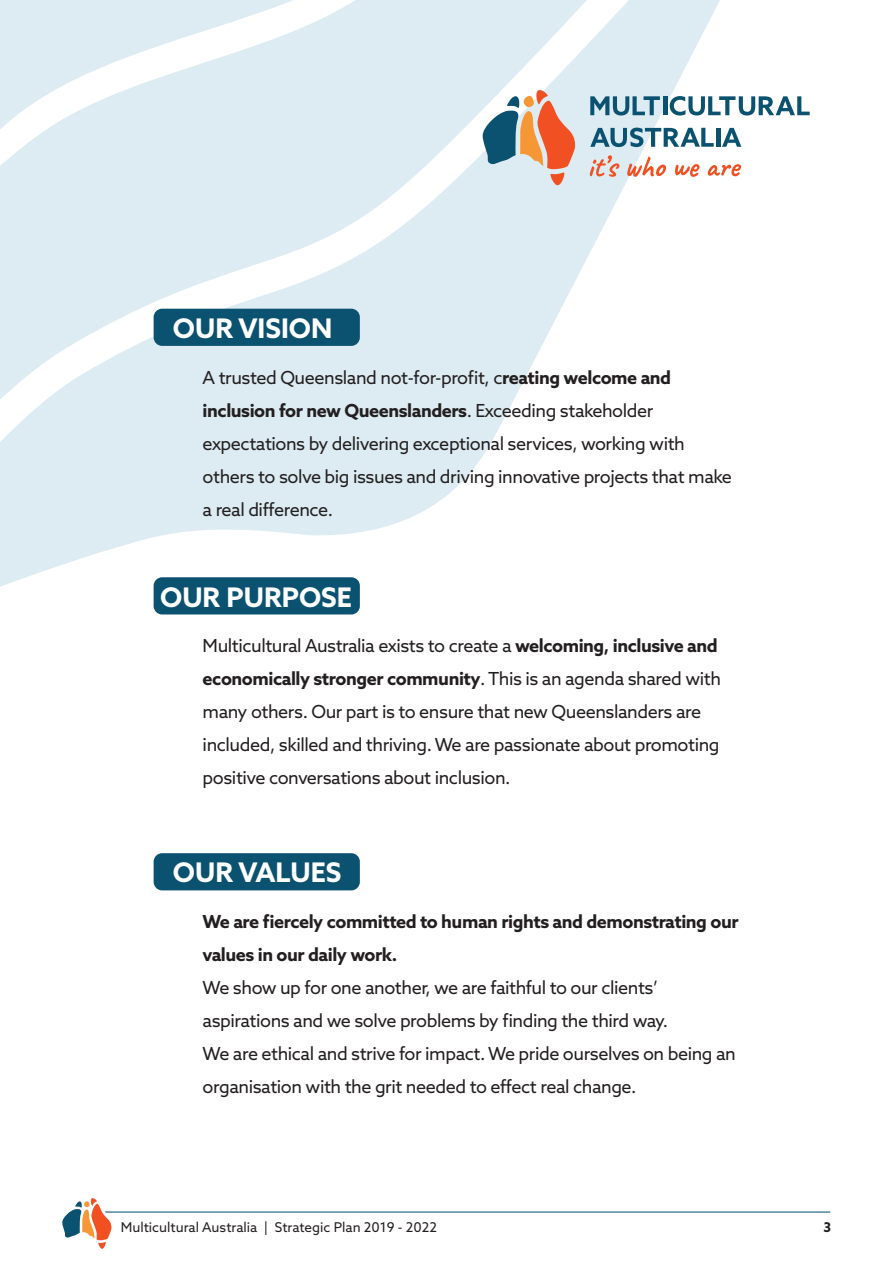
<style>
.page{position:relative;width:893px;height:1263px;background:#fff}
.page>*{position:absolute;margin:0;border:0;box-sizing:border-box;transform-origin:0 0}
.t1{font:700 27px "Azo Sans";color:#fff}
.t2{font:18px/33px "Azo Sans";letter-spacing:-.025em;color:#231f20}
.t3{font:700 18px/33px "Azo Sans";letter-spacing:-.025em;color:#231f20}
.t4{font:13.5px "Azo Sans";color:#231f20}
.t5{font:700 13.5px "Azo Sans";color:#231f20}
.s1{font-weight:700}
</style>
<div class="page">
<svg style="left:0;top:0;width:732px;height:606px;fill:#dcecf2"></svg>
<div style="left:154px;top:309px;width:206px;height:37px;background:#0b5270;border-radius:9px"></div>
<div style="left:154px;top:577px;width:206px;height:37px;background:#0b5270;border-radius:9px"></div>
<div style="left:154px;top:853px;width:206px;height:37px;background:#0b5270;border-radius:9px"></div>
<svg style="left:590px;top:155px;width:29px;height:22px"></svg>
<svg style="left:627px;top:157px;width:39px;height:20px"></svg>
<svg style="left:675px;top:164px;width:24px;height:13px"></svg>
<svg style="left:708px;top:164px;width:33px;height:12px"></svg>
<svg style="left:590px;top:96px;width:70px;height:20px"></svg>
<hr style="left:663px;top:96px;width:4px;height:19px;background:#0b5270">
<svg style="left:670px;top:96px;width:140px;height:20px"></svg>
<svg style="left:590px;top:128px;width:124px;height:19px"></svg>
<hr style="left:716px;top:128px;width:4px;height:19px;background:#0b5270">
<svg style="left:722px;top:128px;width:19px;height:19px"></svg>
<svg style="left:483px;top:90px;width:93px;height:95px;background:#c2aca2"></svg>
<svg style="left:62px;top:1198px;width:768px;height:51px"></svg>
<h1 class="t1" style="left:173px;top:310px;width:161px">OUR VISION</h1>
<p class="t2" style="left:203px;top:360px;width:531px">A trusted Queensland not-for-profit, c<span class="s1">reating welcome and inclusion for new Queenslanders</span>. Exceeding stakeholder expectations by delivering exceptional services, working with others to solve big issues and driving innovative projects that make a real difference.</p>
<h1 class="t1" style="left:160px;top:579px;width:193px">OUR PURPOSE</h1>
<p class="t2" style="left:203px;top:629px;width:520px">Multicultural Australia exists to create a <span class="s1">welcoming, inclusive and economically stronger community</span>. This is an agenda shared with many others. Our part is to ensure that new Queenslanders are included, skilled and thriving. We are passionate about promoting positive conversations about inclusion.</p>
<h1 class="t1" style="left:173px;top:855px;width:170px">OUR VALUES</h1>
<p class="t3" style="left:203px;top:905px;width:537px">We are fiercely committed to human rights and demonstrating our values in our daily work.</p>
<p class="t2" style="left:203px;top:971px;width:535px">We show up for one another, we are faithful to our clients’ aspirations and we solve problems by finding the third way.<br>We are ethical and strive for impact. We pride ourselves on being an organisation with the grit needed to effect real change.</p>
<p class="t4" style="left:121px;top:1219px;width:318px">Multicultural Australia | Strategic Plan 2019 - 2022</p>
<p class="t5" style="left:824px;top:1219px;width:9px">3</p>
</div>
